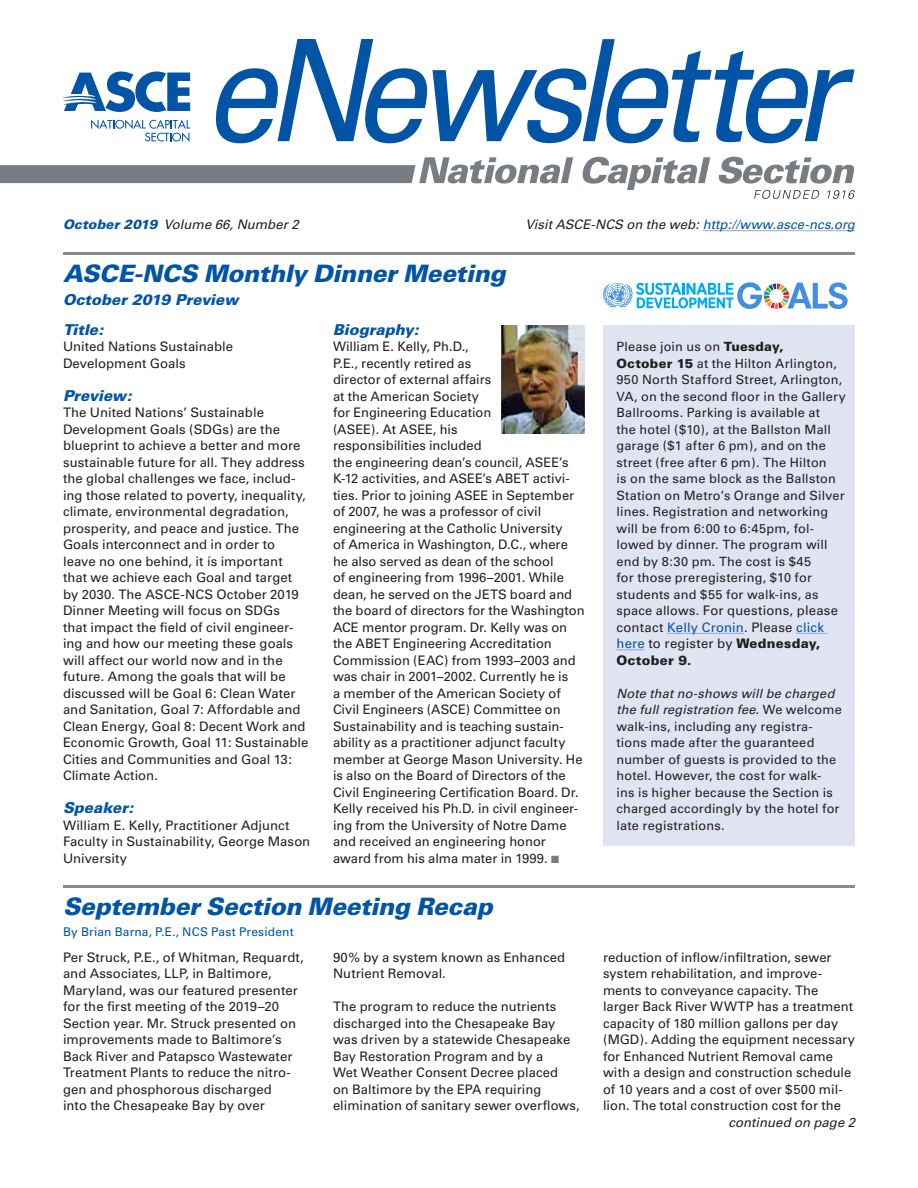
<style>
.page{position:relative;width:918px;height:1188px;background:#fff}
.page>*{position:absolute;margin:0;border:0;box-sizing:border-box;transform-origin:0 0}
.Head_1{font:italic 900 24px "Univers";letter-spacing:-.01em;color:#0154a6}
.Head_2{font:italic 900 15px "Univers";color:#0154a6}
.Head_2_Subhead{font:italic 900 15px "Univers";letter-spacing:-.005em;color:#0154a6}
.Text{font:13.2px/16.5px "Univers";color:#231f20}
.t1{font:italic 13.2px "Univers";color:#0154a6}
.Text-2{font:italic 13.2px "Univers";color:#231f20}
.Text-3{font:12.75px/16.5px "Univers";letter-spacing:.015em;color:#231f20}
.Byline{font:12px "Univers";letter-spacing:.015em;color:#0154a6}
.s1{font-weight:900;color:#0154a6}
.s2{color:#231f20}
.s3{color:#787d83}
.s4{font-weight:900}
.s5{font-size:12.75px}
.s6{color:#0154a6}
.s7{font-style:italic}
</style>
<div class="page">
<hr style="left:63px;top:885px;width:792px;height:3px;background:#87898c">
<hr style="left:63px;top:252px;width:792px;height:3px;background:#87898c">
<hr style="left:703px;top:230px;width:152px;height:1px;background:#98a4d3">
<svg style="left:582px;top:157px;width:128px;height:33px"></svg>
<svg style="left:718px;top:157px;width:137px;height:27px"></svg>
<svg style="left:0;top:157px;width:573px;height:27px"></svg>
<svg style="left:754px;top:190px;width:66px;height:9px"></svg>
<svg style="left:827px;top:190px;width:28px;height:9px"></svg>
<svg style="left:215px;top:39px;width:639px;height:104px"></svg>
<svg style="left:63px;top:72px;width:127px;height:40px"></svg>
<svg style="left:91px;top:120px;width:99px;height:22px"></svg>
<div style="left:603px;top:326px;width:252px;height:520px;background:#e0e4f2"></div>
<hr style="left:667px;top:633px;width:77px;height:1px;background:#98a4d3">
<hr style="left:796px;top:633px;width:32px;height:1px;background:#98a4d3">
<svg style="left:616px;top:650px;width:29px;height:1px"></svg>
<img style="left:501px;top:326px;width:84px;height:108px">
<svg style="left:603px;top:282px;width:245px;height:27px"></svg>
<p class="Text-2" style="left:63px;top:217px;width:237px"><span class="s1">October 2019</span> Volume 66, Number 2</p>
<p class="t1" style="left:525px;top:216px;width:331px"><span class="s2">Visit ASCE-NCS on the web:</span> http://www.asce-ncs.org</p>
<p class="Head_1" style="left:63px;top:258px;width:444px">ASCE-NCS Monthly Dinner Meeting</p>
<p class="Head_2_Subhead" style="left:63px;top:290px;width:177px">October 2019 Preview</p>
<p class="Head_2" style="left:63px;top:320px;width:42px">Title:</p>
<p class="Text" style="left:63px;top:338px;width:172px">United Nations Sustainable<br>Development Goals</p>
<p class="Head_2" style="left:63px;top:386px;width:70px">Preview:</p>
<p class="Text" style="left:63px;top:404px;width:247px">The United Nations’ Sustainable Development Goals (SDGs) are the blueprint to achieve a better and more sustainable future for all. They address the global challenges we face, includ&shy;ing those related to poverty, inequality, climate, environmental degradation, prosperity, and peace and justice. The Goals interconnect and in order to leave no one behind, it ís important that we achieve each Goal and target by 2030. The ASCE-NCS October 2019<br>Dinner Meeting will focus on SDGs<br>that impact the field of civil engineer&shy;ing and how our meeting these goals will affect our world now and in the future. Among the goals that will be discussed will be Goal 6: Clean Water and Sanitation, Goal 7: Affordable and Clean Energy, Goal 8: Decent Work and Economic Growth, Goal 11: Sustainable Cities and Communities and Goal 13:<br>Climate Action.</p>
<p class="Head_2" style="left:63px;top:798px;width:72px">Speaker:</p>
<p class="Text" style="left:63px;top:817px;width:249px">William E. Kelly, Practitioner Adjunct<br>Faculty in Sustainability, George Mason<br>University</p>
<p class="Head_2" style="left:333px;top:320px;width:87px">Biography:</p>
<p class="Text" style="left:333px;top:338px;width:253px">William E. Kelly, Ph.D.,<br>P.E., recently retired as<br>director of external affairs<br>at the American Society<br>for Engineering Education<br>(ASEE). At ASEE, his<br>responsibilities included<br>the engineering dean’s council, ASEE’s K-12 activities, and ASEE’s ABET activi&shy;ties. Prior to joining ASEE in September of 2007, he was a professor of civil engineering at the Catholic University<br>of America in Washington, D.C., where he also served as dean of the school<br>of engineering from 1996–2001. While dean, he served on the JETS board and the board of directors for the Washington ACE mentor program. Dr. Kelly was on the ABET Engineering Accreditation Commission (EAC) from 1993–2003 and was chair in 2001–2002. Currently he is<br>a member of the American Society of Civil Engineers (ASCE) Committee on Sustainability and is teaching sustain&shy;ability as a practitioner adjunct faculty member at George Mason University. He is also on the Board of Directors of the Civil Engineering Certification Board. Dr.<br>Kelly received his Ph.D. in civil engineer&shy;ing from the University of Notre Dame and received an engineering honor award from his alma mater in 1999. <span class="s3">■</span></p>
<p class="Head_1" style="left:63px;top:891px;width:431px">September Section Meeting Recap</p>
<p class="Byline" style="left:63px;top:925px;width:232px">By Brian Barna, P.E., NCS Past President</p>
<p class="Text" style="left:63px;top:949px;width:242px">Per Struck, P.E., of Whitman, Requardt, and Associates, LLP, in Baltimore, Maryland, was our featured presenter for the first meeting of the 2019–20<br>Section year. Mr. Struck presented on improvements made to Baltimore’s Back River and Patapsco Wastewater Treatment Plants to reduce the nitro&shy;gen and phosphorous discharged<br>into the Chesapeake Bay by over</p>
<p class="Text" style="left:333px;top:949px;width:234px">90% by a system known as Enhanced<br>Nutrient Removal.</p>
<p class="Text" style="left:333px;top:998px;width:248px">The program to reduce the nutrients discharged into the Chesapeake Bay was driven by a statewide Chesapeake Bay Restoration Program and by a<br>Wet Weather Consent Decree placed<br>on Baltimore by the EPA requiring elimination of sanitary sewer overflows,</p>
<p class="Text-3" style="left:616px;top:338px;width:231px">Please join us on <span class="s4">Tuesday,<br>October 15</span> at the Hilton Arlington, 950 North Stafford Street, Arlington, VA, on the second floor in the Gallery Ballrooms. Parking is available at<br>the hotel ($10), at the Ballston Mall garage ($1 after 6 pm), and on the street (free after 6 pm). The Hilton<br>is on the same block as the Ballston Station on Metro’s Orange and Silver lines. Registration and networking will be from 6:00 to 6:45pm, fol&shy;lowed by dinner. The program will end by 8:30 pm. The cost is $45<br>for those preregistering, $10 for students and $55 for walk-ins, as</p>
<p class="Text" style="left:616px;top:602px;width:223px"><span class="s5">space allows.</span> For questions, please contact <span class="s6">Kelly Cronin</span>. Please <span class="s6">click here</span> to register by <span class="s4">Wednesday,<br>October 9.</span></p>
<p class="Text-3" style="left:616px;top:685px;width:227px"><span class="s7">Note that no-shows will be charged the full registration fee.</span> We welcome walk-ins, including any registra&shy;tions made after the guaranteed number of guests is provided to the hotel. However, the cost for walk&shy;ins is higher because the Section is charged accordingly by the hotel for late registrations.</p>
<p class="Text" style="left:603px;top:949px;width:254px">reduction of inflow/infiltration, sewer system rehabilitation, and improve&shy;ments to conveyance capacity. The larger Back River WWTP has a treatment capacity of 180 million gallons per day (MGD). Adding the equipment necessary for Enhanced Nutrient Removal came with a design and construction schedule of 10 years and a cost of over $500 mil&shy;lion. The total construction cost for the</p>
<p class="Text-2" style="left:728px;top:1114px;width:128px">continued on page 2</p>
</div>
